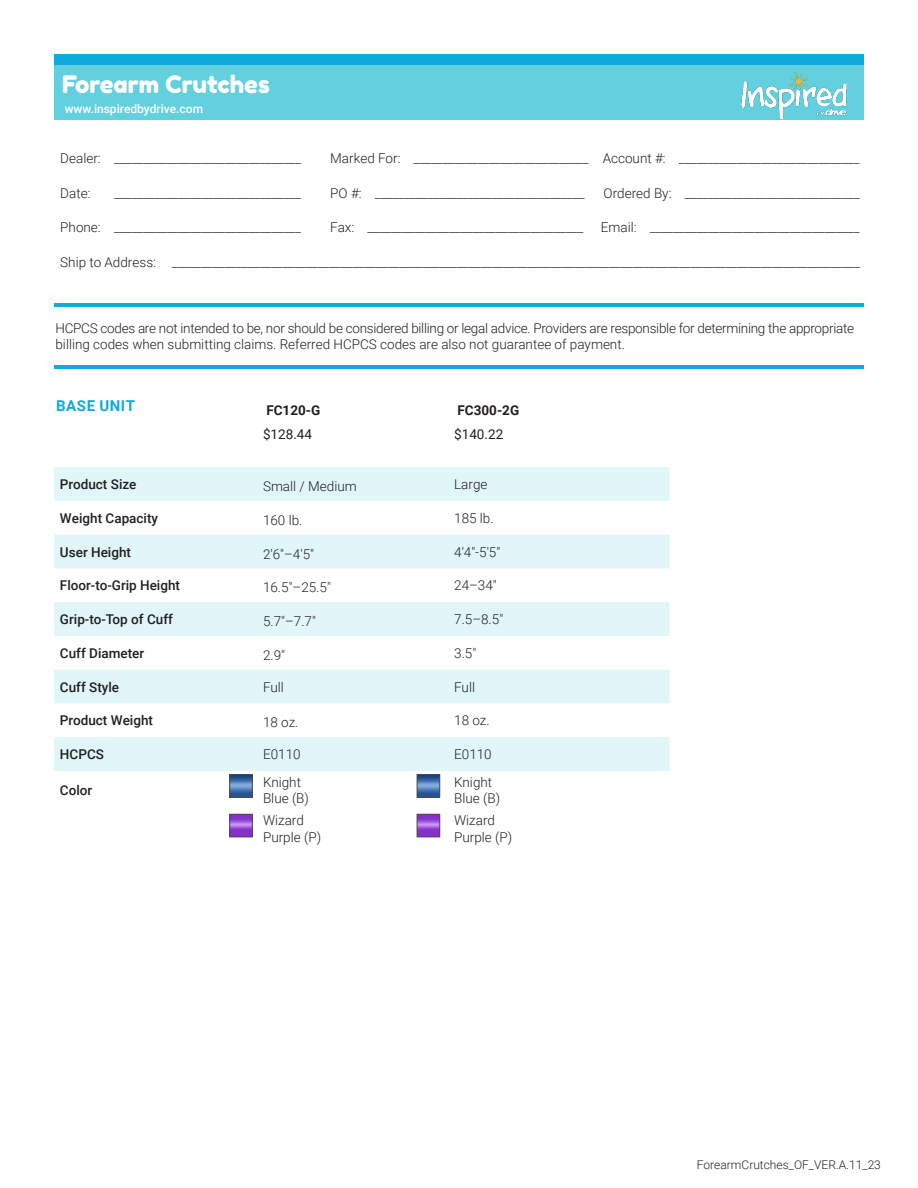
<style>
.page{position:relative;width:918px;height:1188px;background:#fff}
.page>*{position:absolute;margin:0;border:0;box-sizing:border-box;transform-origin:0 0}
.t1{font:24px "Fredoka One";color:#fff}
.t2{font:700 15px "Roboto";letter-spacing:.035em;color:#0fabdb}
.t3{font:300 13.5px/16.2px "Roboto";color:#231f20}
.t4{font:300 13.5px/16.2px "Roboto";letter-spacing:-.02em;color:#231f20}
.t5{font:500 13.5px "Roboto";color:#231f20}
.t6{font:700 13.5px/24px "Roboto";color:#231f20}
.t7{font:300 12px "Roboto";color:#231f20}
.t8{font:500 12px "Roboto";color:#fff}
.s1{font-weight:400}
</style>
<div class="page">
<div style="left:54px;top:54px;width:810px;height:66px;background:#63d0df"></div>
<div style="left:54px;top:54px;width:810px;height:11px;background:#0fabdb"></div>
<img style="left:741px;top:72px;width:106px;height:47px">
<svg style="left:54px;top:467px;width:616px;height:101px;fill:#e0f6f9"></svg>
<svg style="left:54px;top:602px;width:616px;height:169px;fill:#e0f6f9"></svg>
<hr style="left:54px;top:304px;width:810px;height:3px;background:#0fabdb">
<hr style="left:54px;top:365px;width:810px;height:3px;background:#0fabdb">
<img style="left:232px;top:776px;width:19px;height:19px">
<div style="left:230px;top:774px;width:23px;height:23px;border:1px solid #524a47"></div>
<img style="left:419px;top:776px;width:19px;height:19px">
<div style="left:417px;top:774px;width:23px;height:23px;border:1px solid #524a47"></div>
<img style="left:232px;top:816px;width:19px;height:19px">
<div style="left:230px;top:814px;width:23px;height:23px;border:1px solid #524a47"></div>
<img style="left:419px;top:816px;width:19px;height:19px">
<div style="left:417px;top:814px;width:23px;height:23px;border:1px solid #524a47"></div>
<p class="t1" style="left:62px;top:70px;width:209px">Forearm Crutches</p>
<p class="t8" style="left:65px;top:100px;width:140px">www.inspiredbydrive.com</p>
<p class="t3" style="left:60px;top:150px;width:242px">Dealer: ________________________________</p>
<p class="t3" style="left:330px;top:150px;width:531px">Marked For: ______________________________ Account #: _______________________________</p>
<p class="t3" style="left:60px;top:184px;width:32px">Date:</p>
<p class="t3" style="left:114px;top:184px;width:188px">________________________________</p>
<p class="t3" style="left:330px;top:184px;width:256px">PO #: ____________________________________</p>
<p class="t3" style="left:604px;top:184px;width:258px">Ordered By: ______________________________</p>
<p class="t3" style="left:60px;top:219px;width:242px">Phone: ________________________________</p>
<p class="t3" style="left:330px;top:219px;width:254px">Fax: _____________________________________</p>
<p class="t3" style="left:601px;top:219px;width:260px">Email: ____________________________________</p>
<p class="t3" style="left:60px;top:253px;width:801px">Ship to Address: ______________________________________________________________________________________________________________________</p>
<p class="t4" style="left:56px;top:320px;width:800px">HCPCS codes are not intended to be, nor should be considered billing or legal advice. Providers are responsible for determining the appropriate billing codes when submitting claims. Referred HCPCS codes are also not guarantee of payment.</p>
<p class="t2" style="left:56px;top:395px;width:80px">BASE UNIT</p>
<p class="t6" style="left:263px;top:398px;width:59px">FC120-G <span class="s1">$128.44</span></p>
<p class="t6" style="left:454px;top:398px;width:67px">FC300-2G <span class="s1">$140.22</span></p>
<p class="t5" style="left:60px;top:475px;width:78px">Product Size</p>
<p class="t3" style="left:263px;top:478px;width:95px">Small / Medium</p>
<p class="t3" style="left:454px;top:476px;width:35px">Large</p>
<p class="t5" style="left:60px;top:509px;width:100px">Weight Capacity</p>
<p class="t3" style="left:263px;top:511px;width:41px">160 lb.</p>
<p class="t3" style="left:454px;top:509px;width:41px">185 lb.</p>
<p class="t5" style="left:60px;top:542px;width:73px">User Height</p>
<p class="t3" style="left:263px;top:545px;width:53px">2'6"–4'5"</p>
<p class="t3" style="left:454px;top:543px;width:48px">4'4"-5'5"</p>
<p class="t5" style="left:60px;top:576px;width:122px">Floor-to-Grip Height</p>
<p class="t3" style="left:263px;top:579px;width:69px">16.5"–25.5"</p>
<p class="t3" style="left:454px;top:577px;width:44px">24–34"</p>
<p class="t5" style="left:60px;top:610px;width:114px">Grip-to-Top of Cuff</p>
<p class="t3" style="left:263px;top:613px;width:54px">5.7"–7.7"</p>
<p class="t3" style="left:454px;top:611px;width:51px">7.5–8.5"</p>
<p class="t5" style="left:60px;top:644px;width:86px">Cuff Diameter</p>
<p class="t3" style="left:263px;top:646px;width:24px">2.9"</p>
<p class="t3" style="left:454px;top:644px;width:24px">3.5"</p>
<p class="t5" style="left:60px;top:677px;width:61px">Cuff Style</p>
<p class="t3" style="left:263px;top:678px;width:22px">Full</p>
<p class="t3" style="left:454px;top:678px;width:22px">Full</p>
<p class="t5" style="left:60px;top:711px;width:95px">Product Weight</p>
<p class="t3" style="left:263px;top:714px;width:37px">18 oz.</p>
<p class="t3" style="left:454px;top:712px;width:37px">18 oz.</p>
<p class="t5" style="left:60px;top:745px;width:45px">HCPCS</p>
<p class="t3" style="left:263px;top:746px;width:39px">E0110</p>
<p class="t3" style="left:454px;top:746px;width:39px">E0110</p>
<p class="t5" style="left:60px;top:781px;width:34px">Color</p>
<p class="t3" style="left:263px;top:774px;width:47px">Knight<br>Blue (B)</p>
<p class="t3" style="left:454px;top:774px;width:47px">Knight<br>Blue (B)</p>
<p class="t3" style="left:263px;top:812px;width:60px">Wizard<br>Purple (P)</p>
<p class="t3" style="left:454px;top:812px;width:60px">Wizard<br>Purple (P)</p>
<p class="t7" style="left:697px;top:1156px;width:186px">ForearmCrutches_OF_VER.A.11_23</p>
</div>
